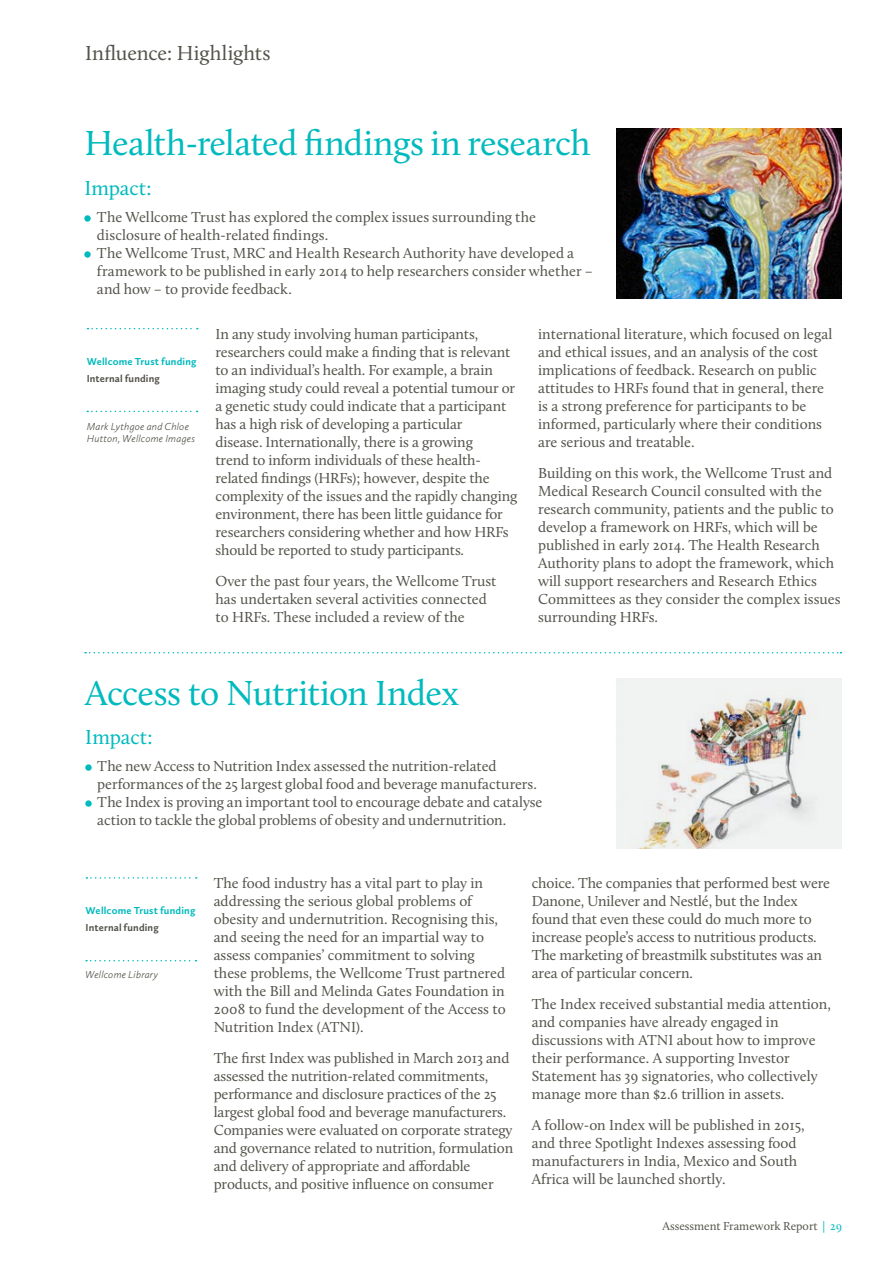
<style>
.page{position:relative;width:893px;height:1263px;background:#fff}
.page>*{position:absolute;margin:0;border:0;box-sizing:border-box;transform-origin:0 0}
.t1{font:36px "Calluna";letter-spacing:-.02em;color:#00babe}
.t2{font:21px "Calluna";letter-spacing:.005em;color:#54534a}
.t3{font:21px "Calluna";letter-spacing:-.005em;color:#00babe}
.t4{font:15px/18px "Calluna";letter-spacing:-.005em;color:#54534a}
.t5{font:12px "Calluna";color:#54534a}
.t6{font:italic 300 10.5px/12.6px "Calluna Sans";letter-spacing:.015em;color:#54534a}
.t7{font:700 10.5px "Calluna Sans";letter-spacing:.02em;color:#00babe}
.t8{font:700 10.5px "Calluna Sans";letter-spacing:.01em;color:#54534a}
.s1{color:#00babe}
</style>
<div class="page">
<img style="left:616px;top:128px;width:225px;height:170px">
<svg style="left:84px;top:215px;width:7px;height:7px"></svg>
<svg style="left:84px;top:251px;width:7px;height:7px"></svg>
<svg style="left:85px;top:652px;width:756px;height:1px"></svg>
<img style="left:616px;top:678px;width:225px;height:170px">
<svg style="left:85px;top:764px;width:7px;height:7px"></svg>
<svg style="left:85px;top:800px;width:7px;height:7px"></svg>
<svg style="left:87px;top:328px;width:111px;height:1px"></svg>
<svg style="left:87px;top:411px;width:111px;height:1px"></svg>
<svg style="left:86px;top:877px;width:111px;height:2px"></svg>
<svg style="left:86px;top:960px;width:110px;height:1px"></svg>
<h2 class="t2" style="left:85px;top:40px;width:187px">Influence: Highlights</h2>
<h1 class="t1" style="left:84px;top:121px;width:508px">Health-related findings in research</h1>
<h2 class="t3" style="left:84px;top:175px;width:69px">Impact:</h2>
<p class="t4" style="left:97px;top:208px;width:497px">The Wellcome Trust has explored the complex issues surrounding the disclosure of health-related findings.<br>The Wellcome Trust, MRC and Health Research Authority have developed a framework to be published in early 2014 to help researchers consider whether – and how – to provide feedback.</p>
<p class="t7" style="left:87px;top:355px;width:111px">Wellcome Trust funding</p>
<p class="t8" style="left:87px;top:372px;width:75px">Internal funding</p>
<p class="t6" style="left:87px;top:420px;width:110px">Mark Lythgoe and Chloe<br>Hutton, Wellcome Images</p>
<p class="t4" style="left:216px;top:325px;width:303px">In any study involving human participants, researchers could make a finding that is relevant to an individual’s health. For example, a brain imaging study could reveal a potential tumour or a genetic study could indicate that a participant has a high risk of developing a particular<br>disease. Internationally, there is a growing<br>trend to inform individuals of these health&shy;related findings (HRFs); however, despite the complexity of the issues and the rapidly changing environment, there has been little guidance for researchers considering whether and how HRFs should be reported to study participants.</p>
<p class="t4" style="left:216px;top:572px;width:282px">Over the past four years, the Wellcome Trust has undertaken several activities connected to HRFs. These included a review of the</p>
<p class="t4" style="left:538px;top:325px;width:296px">international literature, which focused on legal and ethical issues, and an analysis of the cost implications of feedback. Research on public attitudes to HRFs found that in general, there is a strong preference for participants to be informed, particularly where their conditions are serious and treatable.</p>
<p class="t4" style="left:538px;top:464px;width:304px">Building on this work, the Wellcome Trust and Medical Research Council consulted with the research community, patients and the public to develop a framework on HRFs, which will be published in early 2014. The Health Research Authority plans to adopt the framework, which will support researchers and Research Ethics Committees as they consider the complex issues surrounding HRFs.</p>
<h1 class="t1" style="left:85px;top:671px;width:375px">Access to Nutrition Index</h1>
<h2 class="t3" style="left:85px;top:724px;width:69px">Impact:</h2>
<p class="t4" style="left:97px;top:757px;width:447px">The new Access to Nutrition Index assessed the nutrition-related performances of the 25 largest global food and beverage manufacturers.<br>The Index is proving an important tool to encourage debate and catalyse action to tackle the global problems of obesity and undernutrition.</p>
<p class="t7" style="left:86px;top:904px;width:111px">Wellcome Trust funding</p>
<p class="t8" style="left:86px;top:921px;width:75px">Internal funding</p>
<p class="t6" style="left:85px;top:968px;width:74px">Wellcome Library</p>
<p class="t4" style="left:214px;top:874px;width:293px">The food industry has a vital part to play in addressing the serious global problems of obesity and undernutrition. Recognising this, and seeing the need for an impartial way to assess companies’ commitment to solving these problems, the Wellcome Trust partnered with the Bill and Melinda Gates Foundation in 2008 to fund the development of the Access to Nutrition Index (ATNI).</p>
<p class="t4" style="left:214px;top:1049px;width:301px">The first Index was published in March 2013 and assessed the nutrition-related commitments, performance and disclosure practices of the 25 largest global food and beverage manufacturers.<br>Companies were evaluated on corporate strategy and governance related to nutrition, formulation and delivery of appropriate and affordable products, and positive influence on consumer</p>
<p class="t4" style="left:532px;top:874px;width:300px">choice. The companies that performed best were Danone, Unilever and Nestlé, but the Index found that even these could do much more to increase people’s access to nutritious products.<br>The marketing of breastmilk substitutes was an area of particular concern.</p>
<p class="t4" style="left:532px;top:995px;width:301px">The Index received substantial media attention, and companies have already engaged in discussions with ATNI about how to improve their performance. A supporting Investor Statement has 39 signatories, who collectively manage more than $2.6 trillion in assets.</p>
<p class="t4" style="left:532px;top:1116px;width:274px">A follow-on Index will be published in 2015, and three Spotlight Indexes assessing food manufacturers in India, Mexico and South Africa will be launched shortly.</p>
<p class="t5" style="left:663px;top:1219px;width:181px">Assessment Framework Report <span class="s1">| 29</span></p>
</div>
